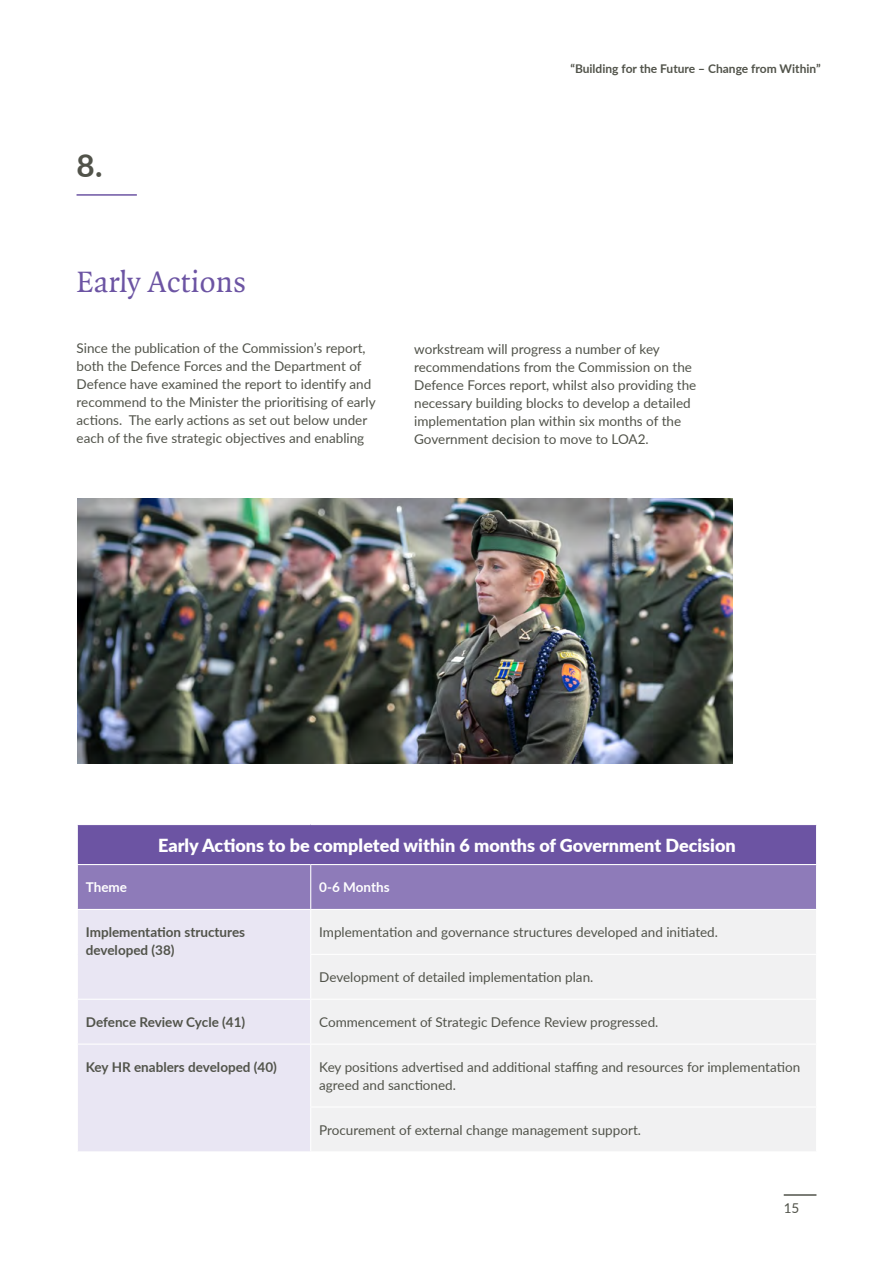
<style>
.page{position:relative;width:893px;height:1263px;background:#fff}
.page>*{position:absolute;margin:0;border:0;box-sizing:border-box;transform-origin:0 0}
.t1{font:31.5px "Quadraat Pro";color:#6c54a3}
.t2{font:700 31.5px "Lato";color:#51534a}
.t3{font:900 18px "Lato";color:#fff}
.t4{font:13.5px/18px "Lato";color:#51534a}
.t5{font:700 13.5px/18px "Lato";color:#51534a}
.t6{font:700 13.5px "Lato";color:#fff}
.t7{font:700 12px "Lato";color:#51534a}
</style>
<div class="page">
<hr style="left:784px;top:1194px;width:32px;height:2px;background:#51534a">
<hr style="left:77px;top:194px;width:60px;height:2px;background:#6c54a3">
<div style="left:77px;top:824px;width:740px;height:40px;background:#6c54a3"></div>
<div style="left:78px;top:865px;width:738px;height:44px;background:#8e7bb9"></div>
<div style="left:78px;top:910px;width:232px;height:241px;background:#e9e6f3"></div>
<div style="left:311px;top:910px;width:505px;height:241px;background:#f1f1f2"></div>
<hr style="left:77px;top:824px;width:234px;height:1px;background:#fff">
<hr style="left:77px;top:825px;width:1px;height:39px;background:#fff">
<hr style="left:311px;top:824px;width:506px;height:1px;background:#fff">
<hr style="left:816px;top:825px;width:1px;height:39px;background:#fff">
<hr style="left:310px;top:865px;width:1px;height:44px;background:#fff">
<hr style="left:310px;top:954px;width:507px;height:1px;background:#fff">
<hr style="left:311px;top:999px;width:506px;height:1px;background:#fff">
<hr style="left:311px;top:1043px;width:506px;height:2px;background:#fff">
<hr style="left:310px;top:1106px;width:507px;height:1px;background:#fff">
<hr style="left:77px;top:999px;width:234px;height:1px;background:#fff">
<hr style="left:77px;top:1043px;width:234px;height:2px;background:#fff">
<img style="left:77px;top:499px;width:655px;height:265px">
<h1 class="t2" style="left:77px;top:143px;width:28px">8.</h1>
<h1 class="t1" style="left:77px;top:261px;width:171px">Early Actions</h1>
<p class="t4" style="left:77px;top:338px;width:301px">Since the publication of the Commission’s report, both the Defence Forces and the Department of Defence have examined the report to identify and recommend to the Minister the prioritising of early actions. The early actions as set out below under each of the five strategic objectives and enabling</p>
<p class="t7" style="left:570px;top:60px;width:252px">“Building for the Future – Change from Within”</p>
<p class="t4" style="left:414px;top:339px;width:284px">workstream will progress a number of key recommendations from the Commission on the Defence Forces report, whilst also providing the necessary building blocks to develop a detailed implementation plan within six months of the Government decision to move to LOA2.</p>
<h2 class="t3" style="left:158px;top:832px;width:579px">Early Actions to be completed within 6 months of Government Decision</h2>
<p class="t6" style="left:86px;top:877px;width:43px">Theme</p>
<p class="t6" style="left:319px;top:877px;width:72px">0-6 Months</p>
<p class="t5" style="left:86px;top:923px;width:161px">Implementation structures developed (38)</p>
<p class="t4" style="left:319px;top:923px;width:400px">Implementation and governance structures developed and initiated.</p>
<p class="t4" style="left:319px;top:968px;width:276px">Development of detailed implementation plan.</p>
<p class="t5" style="left:86px;top:1012px;width:161px">Defence Review Cycle (41)</p>
<p class="t4" style="left:319px;top:1013px;width:341px">Commencement of Strategic Defence Review progressed.</p>
<p class="t5" style="left:86px;top:1057px;width:193px">Key HR enablers developed (40)</p>
<p class="t4" style="left:319px;top:1057px;width:482px">Key positions advertised and additional staffing and resources for implementation agreed and sanctioned.</p>
<p class="t4" style="left:319px;top:1120px;width:323px">Procurement of external change management support.</p>
<p class="t4" style="left:784px;top:1199px;width:17px">15</p>
</div>
